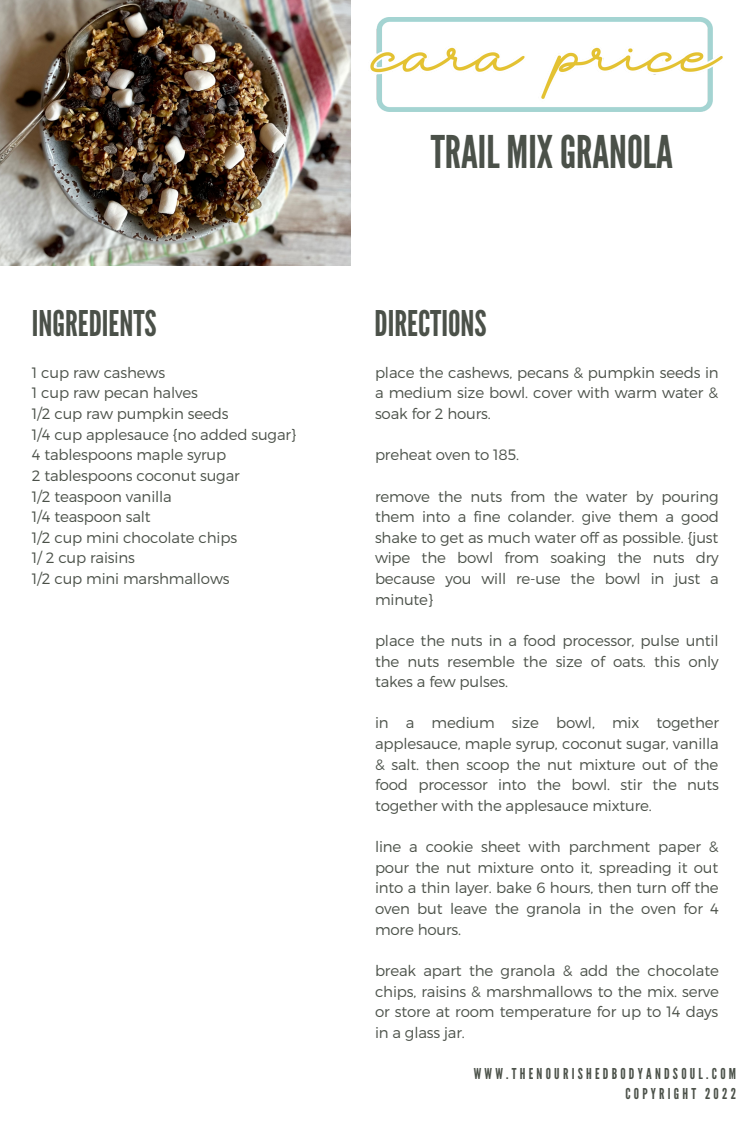
<style>
.page{position:relative;width:750px;height:1125px;background:#fff}
.page>*{position:absolute;margin:0;border:0;box-sizing:border-box;transform-origin:0 0}
.t1{font:45px "League Gothic";color:#4b5149}
.t2{font:35.38px "League Gothic";color:#4b5149}
.t3{font:300 15px/20.6px "Montserrat";letter-spacing:-.01em;color:#4b5149;text-align:justify}
.t4{font:15px/19.4px "League Gothic";letter-spacing:.215em;color:#4b5149;text-align:right}
</style>
<div class="page">
<img style="left:0;top:0;width:351px;height:265px">
<img style="left:370px;top:17px;width:353px;height:95px">
<h2 class="t2" style="left:32px;top:303px;width:126px">INGREDIENTS</h2>
<p class="t3" style="left:32px;top:361px;width:266px;text-align:left">1 cup raw cashews<br>1 cup raw pecan halves<br>1/2 cup raw pumpkin seeds<br>1/4 cup applesauce {no added sugar}<br>4 tablespoons maple syrup<br>2 tablespoons coconut sugar<br>1/2 teaspoon vanilla<br>1/4 teaspoon salt<br>1/2 cup mini chocolate chips<br>1/ 2 cup raisins<br>1/2 cup mini marshmallows</p>
<h1 class="t1" style="left:431px;top:126px;width:244px">TRAIL MIXGRANOLA</h1>
<h2 class="t2" style="left:375px;top:303px;width:114px">DIRECTIONS</h2>
<p class="t3" style="left:375px;top:361px;width:345px">place the cashews, pecans &amp; pumpkin seeds in a medium size bowl. cover with warm water &amp; soak for 2 hours.</p>
<p class="t3" style="left:375px;top:444px;width:146px">preheat oven to 185.</p>
<p class="t3" style="left:375px;top:485px;width:346px">remove the nuts from the water by pouring them into a fine colander. give them a good shake to get as much water off as possible. {just wipe the bowl from soaking the nuts dry because you will re-use the bowl in just a minute}</p>
<p class="t3" style="left:375px;top:629px;width:345px">place the nuts in a food processor, pulse until the nuts resemble the size of oats. this only takes a few pulses.</p>
<p class="t3" style="left:375px;top:712px;width:346px">in a medium size bowl, mix together applesauce, maple syrup, coconut sugar, vanilla &amp; salt. then scoop the nut mixture out of the food processor into the bowl. stir the nuts together with the applesauce mixture.</p>
<p class="t3" style="left:375px;top:836px;width:345px">line a cookie sheet with parchment paper &amp; pour the nut mixture onto it, spreading it out into a thin layer. bake 6 hours, then turn off the oven but leave the granola in the oven for 4 more hours.</p>
<p class="t3" style="left:375px;top:959px;width:346px">break apart the granola &amp; add the chocolate chips, raisins &amp; marshmallows to the mix. serve or store at room temperature for up to 14 days in a glass jar.</p>
<p class="t4" style="left:474px;top:1064px;width:264px">WWW.THENOURISHEDBODYANDSOUL.COM<br>COPYRIGHT 2022</p>
</div>
